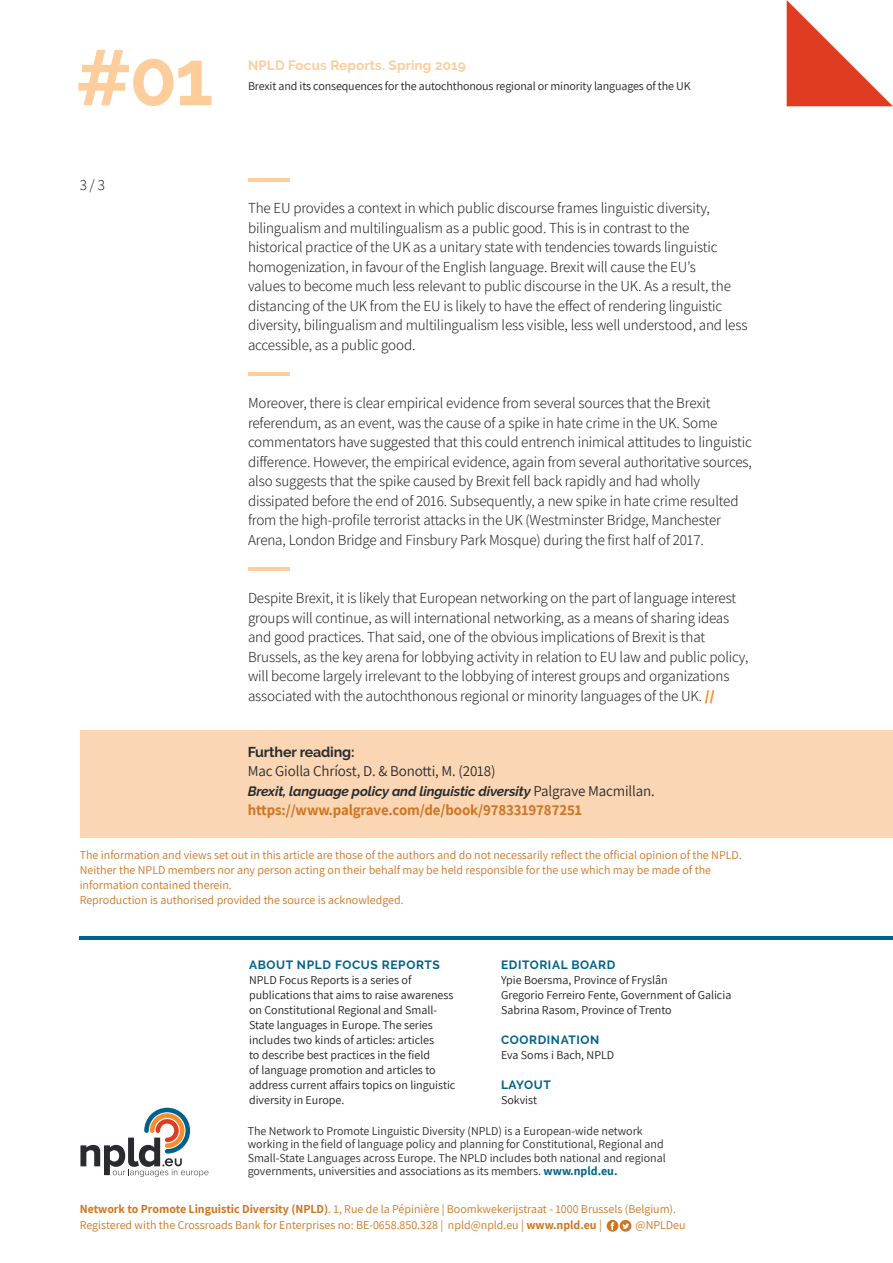
<style>
.page{position:relative;width:893px;height:1263px;background:#fff}
.page>*{position:absolute;margin:0;border:0;box-sizing:border-box;transform-origin:0 0}
.t1{font:700 78px "Raleway";color:#fdcd9b}
.t2{font:300 15px/19.5px "Assistant";letter-spacing:-.01em;color:#231f20}
.t3{font:700 15px "Assistant";letter-spacing:-.01em;color:#cf7623}
.t4{font:15px "Assistant";letter-spacing:-.01em;color:#292c2f}
.t5{font:700 14.25px "Raleway";letter-spacing:-.01em;color:#292c2f}
.t6{font:italic 700 13.5px "Raleway";letter-spacing:-.01em;color:#292c2f}
.t7{font:700 13.5px "Raleway";letter-spacing:.01em;color:#fdcd9b}
.t8{font:12px/15px "Assistant";color:#cf7623}
.t9{font:12px/15px "Assistant";color:#231f20}
.t10{font:12px/13.5px "Assistant";color:#292c2f}
.t11{font:700 12px "Raleway";letter-spacing:.05em;color:#00628a}
.s1{font-weight:800;color:#f68c2b}
.s2{font-family:"Assistant";font-weight:400;font-style:normal;font-size:15px}
.s3{font-weight:700;color:#00628a}
.s4{font-weight:700}
</style>
<div class="page">
<div style="left:80px;top:730px;width:813px;height:108px;background:#fbd6b5"></div>
<hr style="left:80px;top:936px;width:813px;height:4px;background:#00628a">
<hr style="left:248px;top:567px;width:42px;height:4px;background:#fdcd9b">
<hr style="left:248px;top:372px;width:42px;height:4px;background:#fdcd9b">
<svg style="left:787px;top:0;width:106px;height:106px"></svg>
<svg style="left:80px;top:1108px;width:128px;height:69px"></svg>
<hr style="left:248px;top:179px;width:42px;height:3px;background:#fdcd9b">
<div style="left:607px;top:1220px;width:11px;height:12px;background:#cf7623;border-radius:50%"></div>
<svg style="left:611px;top:1222px;width:3px;height:8px"></svg>
<div style="left:620px;top:1220px;width:11px;height:12px;background:#cf7623;border-radius:50%"></div>
<svg style="left:622px;top:1223px;width:7px;height:6px"></svg>
<h1 class="t1" style="left:75px;top:33px;width:139px">#01</h1>
<p class="t7" style="left:248px;top:58px;width:219px">NPLD Focus Reports. Spring 2019</p>
<p class="t9" style="left:248px;top:78px;width:444px">Brexit and its consequences for the autochthonous regional or minority languages of the UK</p>
<p class="t2" style="left:80px;top:174px;width:27px">3 / 3</p>
<p class="t2" style="left:248px;top:198px;width:501px">The EU provides a context in which public discourse frames linguistic diversity, bilingualism and multilingualism as a public good. This is in contrast to the historical practice of the UK as a unitary state with tendencies towards linguistic homogenization, in favour of the English language. Brexit will cause the EU’s<br>values to become much less relevant to public discourse in the UK. As a result, the distancing of the UK from the EU is likely to have the effect of rendering linguistic diversity, bilingualism and multilingualism less visible, less well understood, and less accessible, as a public good.</p>
<p class="t2" style="left:248px;top:393px;width:505px">Moreover, there is clear empirical evidence from several sources that the Brexit referendum, as an event, was the cause of a spike in hate crime in the UK. Some commentators have suggested that this could entrench inimical attitudes to linguistic difference. However, the empirical evidence, again from several authoritative sources, also suggests that the spike caused by Brexit fell back rapidly and had wholly dissipated before the end of 2016. Subsequently, a new spike in hate crime resulted from the high-profile terrorist attacks in the UK (Westminster Bridge, Manchester Arena, London Bridge and Finsbury Park Mosque) during the first half of 2017.</p>
<p class="t2" style="left:248px;top:588px;width:502px">Despite Brexit, it is likely that European networking on the part of language interest groups will continue, as will international networking, as a means of sharing ideas and good practices. That said, one of the obvious implications of Brexit is that Brussels, as the key arena for lobbying activity in relation to EU law and public policy, will become largely irrelevant to the lobbying of interest groups and organizations associated with the autochthonous regional or minority languages of the UK. <span class="s1">//</span></p>
<p class="t5" style="left:248px;top:744px;width:108px">Further reading:</p>
<p class="t4" style="left:248px;top:761px;width:249px">Mac Giolla Chríost, D. &amp; Bonotti, M. (2018)</p>
<p class="t6" style="left:248px;top:783px;width:408px">Brexit, language policy and linguistic diversity <span class="s2">Palgrave Macmillan.</span></p>
<p class="t3" style="left:248px;top:800px;width:336px">https://www.palgrave.com/de/book/9783319787251</p>
<p class="t8" style="left:80px;top:846px;width:664px">The information and views set out in this article are those of the authors and do not necessarily reflect the official opinion of the NPLD.<br>Neither the NPLD members nor any person acting on their behalf may be held responsible for the use which may be made of the information contained therein.<br>Reproduction is authorised provided the source is acknowledged.</p>
<p class="t11" style="left:501px;top:957px;width:116px">EDITORIAL BOARD</p>
<p class="t9" style="left:501px;top:971px;width:232px">Ypie Boersma, Province of Fryslân<br>Gregorio Ferreiro Fente, Government of Galicia<br>Sabrina Rasom, Province of Trento</p>
<p class="t11" style="left:501px;top:1032px;width:100px">COORDINATION</p>
<p class="t9" style="left:501px;top:1046px;width:115px">Eva Soms i Bach, NPLD</p>
<p class="t11" style="left:501px;top:1077px;width:51px">LAYOUT</p>
<p class="t9" style="left:501px;top:1091px;width:37px">Sokvist</p>
<p class="t10" style="left:248px;top:1123px;width:419px">The Network to Promote Linguistic Diversity (NPLD) is a European-wide network working in the field of language policy and planning for Constitutional, Regional and Small-State Languages across Europe. The NPLD includes both national and regional governments, universities and associations as its members. <span class="s3">www.npld.eu.</span></p>
<p class="t11" style="left:249px;top:957px;width:192px">ABOUT NPLD FOCUS REPORTS</p>
<p class="t9" style="left:249px;top:971px;width:208px">NPLD Focus Reports is a series of publications that aims to raise awareness on Constitutional Regional and Small-State languages in Europe. The series includes two kinds of articles: articles<br>to describe best practices in the field<br>of language promotion and articles to address current affairs topics on linguistic diversity in Europe.</p>
<p class="t8" style="left:80px;top:1200px;width:598px;line-height:16.5px"><span class="s4">Network to Promote Linguistic Diversity (NPLD)</span>. 1, Rue de la Pépinière | Boomkwekerijstraat - 1000 Brussels (Belgium).<br>Registered with the Crossroads Bank for Enterprises no: BE-0658.850.328 | npld@npld.eu | <span class="s4">www.npld.eu</span> |</p>
<p class="t8" style="left:636px;top:1217px;width:52px">@NPLDeu</p>
</div>
